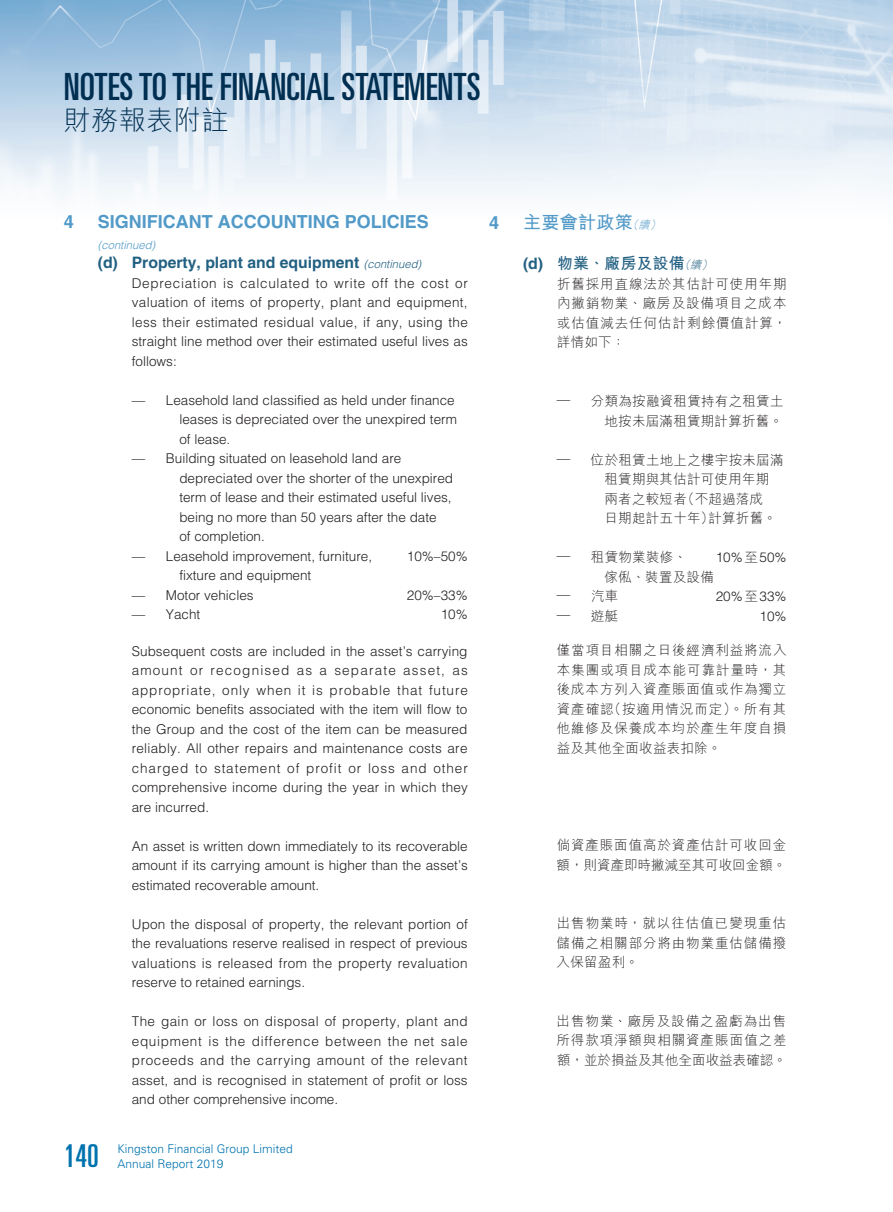
<style>
.page{position:relative;width:893px;height:1212px;background:#fff}
.page>*{position:absolute;margin:0;border:0;box-sizing:border-box;transform-origin:0 0}
.t1{font:ultra-condensed 37.5px "Univers LT Std";color:#002f52}
.t2{font:ultra-condensed 31.5px "Univers LT Std";color:#0073ae}
.t3{font:300 27px "M Hei HK";letter-spacing:.02em;color:#002f52}
.t4{font:700 18px "Helvetica LT Std";color:#529ac8}
.t5{font:700 18px "M Hei HK";letter-spacing:.02em;color:#529ac8}
.t6{font:700 15.75px "Helvetica LT Std";color:#226082}
.t7{font:700 15.75px "M Hei HK";letter-spacing:.02em;color:#226082}
.t8{font:300 13.5px/19.5px "Helvetica LT Std";color:#231f20;text-align:justify}
.t9{font:300 13.5px/19.5px "M Hei HK";letter-spacing:.065em;color:#231f20;text-align:justify}
.t10{font:300 13.5px/19.5px "M Hei HK";letter-spacing:.02em;color:#231f20}
.t11{font:300 12px/15px "Univers LT Std";color:#0073ae}
.t12{font:italic 300 11.25px "Helvetica LT Std";color:#529ac8}
.s1{font-weight:300;font-style:italic;font-size:11.25px}
.s2{font-family:"Helvetica LT Std"}
.s3{font-family:"M Hei HK"}
</style>
<div class="page">
<img style="left:0;top:0;width:893px;height:197px">
<h1 class="t1" style="left:64px;top:66px;width:418px">NOTES TO THE FINANCIAL STATEMENTS</h1>
<h3 class="t3" style="left:64px;top:106px;width:166px">財務報表附註</h3>
<h3 class="t4" style="left:64px;top:210px;width:12px">4</h3>
<h3 class="t4" style="left:98px;top:210px;width:333px">SIGNIFICANT ACCOUNTING POLICIES</h3>
<p class="t12" style="left:98px;top:238px;width:59px">(continued)</p>
<p class="t6" style="left:98px;top:253px;width:325px">(d) Property, plant and equipment <span class="s1">(continued)</span></p>
<p class="t8" style="left:132px;top:273px;width:338px">Depreciation is calculated to write off the cost or valuation of items of property, plant and equipment, less their estimated residual value, if any, using the straight line method over their estimated useful lives as follows:</p>
<p class="t8" style="left:179px;top:390px;width:279px;text-align:left;text-indent:-48px">— Leasehold land classified as held under finance leases is depreciated over the unexpired term of lease.</p>
<p class="t8" style="left:179px;top:448px;width:275px;text-align:left;text-indent:-48px">— Building situated on leasehold land are depreciated over the shorter of the unexpired term of lease and their estimated useful lives, being no more than 50 years after the date<br>of completion.</p>
<p class="t8" style="left:132px;top:546px;width:242px">— Leasehold improvement, furniture,</p>
<p class="t8" style="left:407px;top:546px;width:62px">10%–50%</p>
<p class="t8" style="left:179px;top:565px;width:134px">fixture and equipment</p>
<p class="t8" style="left:132px;top:585px;width:123px">— Motor vehicles</p>
<p class="t8" style="left:407px;top:585px;width:62px">20%–33%</p>
<p class="t8" style="left:132px;top:604px;width:70px">— Yacht</p>
<p class="t8" style="left:441px;top:604px;width:29px">10%</p>
<p class="t8" style="left:132px;top:641px;width:338px">Subsequent costs are included in the asset’s carrying amount or recognised as a separate asset, as appropriate, only when it is probable that future economic benefits associated with the item will flow to the Group and the cost of the item can be measured reliably. All other repairs and maintenance costs are charged to statement of profit or loss and other comprehensive income during the year in which they are incurred.</p>
<p class="t8" style="left:132px;top:836px;width:337px">An asset is written down immediately to its recoverable amount if its carrying amount is higher than the asset’s estimated recoverable amount.</p>
<p class="t8" style="left:132px;top:914px;width:337px">Upon the disposal of property, the relevant portion of the revaluations reserve realised in respect of previous valuations is released from the property revaluation reserve to retained earnings.</p>
<p class="t8" style="left:132px;top:1011px;width:337px">The gain or loss on disposal of property, plant and equipment is the difference between the net sale proceeds and the carrying amount of the relevant asset, and is recognised in statement of profit or loss and other comprehensive income.</p>
<h2 class="t2" style="left:64px;top:1137px;width:37px">140</h2>
<p class="t11" style="left:117px;top:1141px;width:177px">Kingston Financial Group Limited<br>Annual Report 2019</p>
<h3 class="t4" style="left:489px;top:211px;width:12px">4</h3>
<h3 class="t5" style="left:523px;top:209px;width:142px">主要會計政策<span class="s1">（續）</span></h3>
<p class="t7" style="left:523px;top:252px;width:194px"><span class="s2">(d)</span> 物業、廠房及設備<span class="s1">（續）</span></p>
<p class="t9" style="left:557px;top:274px;width:231px">折舊採用直線法於其估計可使用年期內撇銷物業、廠房及設備項目之成本或估值減去任何估計剩餘價值計算，詳情如下：</p>
<p class="t10" style="left:557px;top:391px;width:228px;text-align:right"><sup>—</sup> 分類為按融資租賃持有之租賃土地按未屆滿租賃期計算折舊。</p>
<p class="t10" style="left:604px;top:450px;width:181px;text-indent:-48px"><sup>—</sup> 位於租賃土地上之樓宇按未屆滿租賃期與其估計可使用年期兩者之較短者（不超過落成<br>日期起計五十年）計算折舊。</p>
<p class="t10" style="left:604px;top:547px;width:111px;text-indent:-48px"><span class="s2">—</span> 租賃物業裝修、<br>傢俬、裝置及設備</p>
<p class="t8" style="left:716px;top:548px;width:72px">10%<span class="s3">至</span>50%</p>
<p class="t9" style="left:557px;top:586px;width:63px"><sup>—</sup> 汽車</p>
<p class="t8" style="left:716px;top:587px;width:72px">20%<span class="s3">至</span>33%</p>
<p class="t9" style="left:557px;top:606px;width:63px"><span class="s2">—</span> 遊艇</p>
<p class="t8" style="left:759px;top:606px;width:29px">10%</p>
<p class="t9" style="left:557px;top:640px;width:231px">僅當項目相關之日後經濟利益將流入本集團或項目成本能可靠計量時，其後成本方列入資產賬面值或作為獨立資產確認（按適用情況而定）。所有其他維修及保養成本均於產生年度自損益及其他全面收益表扣除。</p>
<p class="t9" style="left:557px;top:835px;width:231px">倘資產賬面值高於資產估計可收回金額，則資產即時撇減至其可收回金額。</p>
<p class="t9" style="left:557px;top:913px;width:231px">出售物業時，就以往估值已變現重估儲備之相關部分將由物業重估儲備撥入保留盈利。</p>
<p class="t9" style="left:556px;top:1011px;width:232px">出售物業、廠房及設備之盈虧為出售所得款項淨額與相關資產賬面值之差額，並於損益及其他全面收益表確認。</p>
</div>
